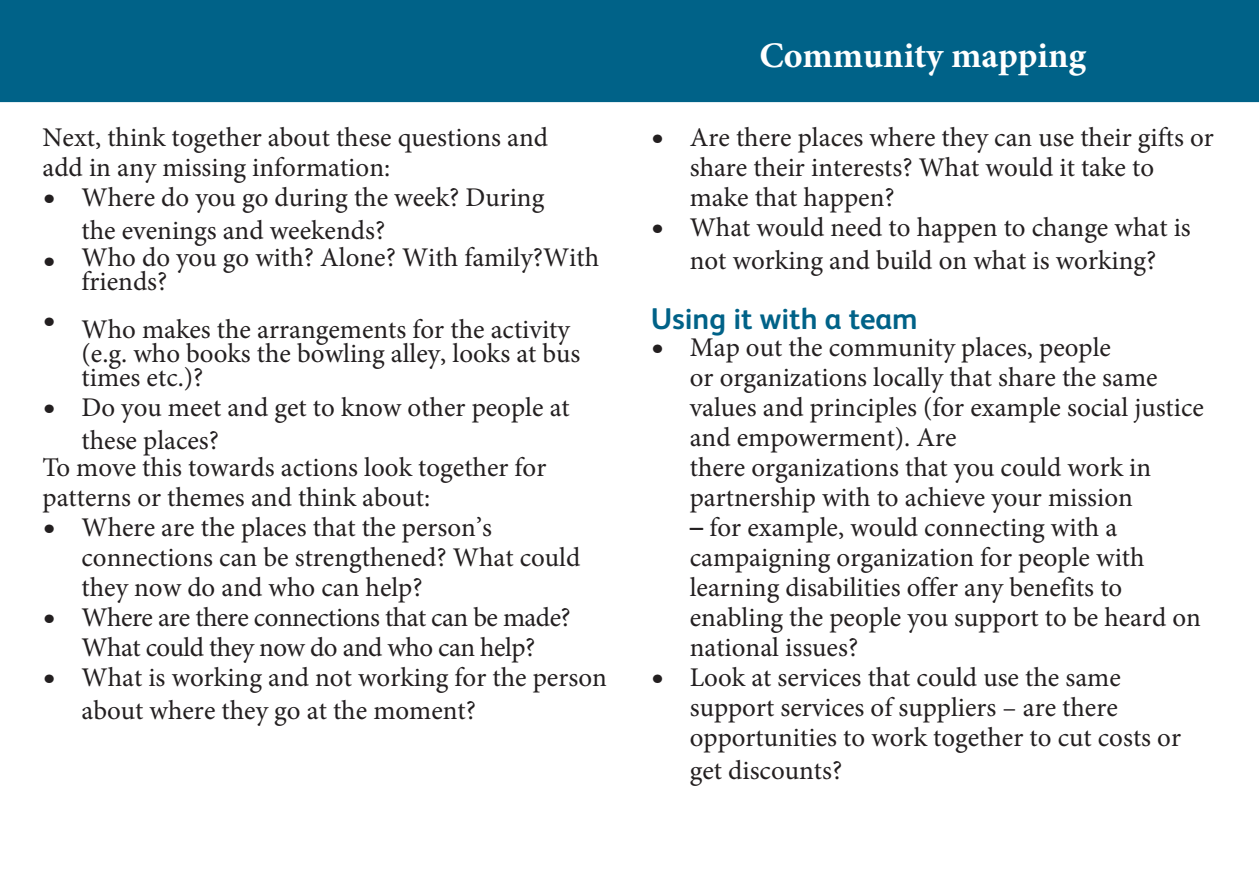
<style>
.page{position:relative;width:1259px;height:885px;background:#fff}
.page>*{position:absolute;margin:0;border:0;box-sizing:border-box;transform-origin:0 0}
.heading1{font:700 36px "Minion Pro";color:#fff}
.subheading{font:700 30px "FS Albert";color:#006288}
.bullets{font:27px/30px "Minion Pro";color:#231f20}
.text{font:27px/30px "Minion Pro";color:#231f20}
.bullets-2{font:27px/30px "Minion Pro";letter-spacing:-.02em;color:#231f20;text-align:center}
.bullets-3{font:27px "FS Albert";color:#231f20}
.s1{font-family:"FS Albert"}
</style>
<div class="page">
<div style="left:0;top:0;width:1259px;height:102px;background:#006288"></div>
<p class="text" style="left:43px;top:122px;width:507px">Next, think together about these questions and add in any missing information:</p>
<p class="bullets" style="left:82px;top:181px;width:464px;line-height:32.4px;text-indent:-39px"><span class="s1">•</span> Where do you go during the week? During the evenings and weekends?</p>
<p class="bullets-3" style="left:43px;top:241px;width:15px">•</p>
<p class="bullets" style="left:82px;top:245px;width:519px;line-height:24px">Who do you go with? Alone? With family?With friends?</p>
<p class="bullets" style="left:82px;top:317px;width:500px;line-height:24px">Who makes the arrangements for the activity (e.g. who books the bowling alley, looks at bus times etc.)?</p>
<p class="bullets" style="left:82px;top:391px;width:490px;line-height:32.4px;text-indent:-39px"><span class="s1">•</span> Do you meet and get to know other people at these places?</p>
<p class="text" style="left:43px;top:452px;width:505px">To move this towards actions look together for patterns or themes and think about:</p>
<p class="bullets" style="left:82px;top:512px;width:500px;text-indent:-39px"><span class="s1">•</span> Where are the places that the person’s connections can be strengthened? What could they now do and who can help?</p>
<p class="bullets-2" style="left:43px;top:602px;width:530px"><span class="s1">•</span> Where are there connections that can be made?<br>What could they now do and who can help?</p>
<p class="bullets" style="left:82px;top:661px;width:527px;line-height:32.4px;text-indent:-39px"><span class="s1">•</span> What is working and not working for the person about where they go at the moment?</p>
<p class="bullets-3" style="left:43px;top:301px;width:15px">•</p>
<p class="heading1" style="left:759px;top:30px;width:328px">Community mapping</p>
<p class="bullets" style="left:690px;top:122px;width:525px;text-indent:-39px"><span class="s1">•</span> Are there places where they can use their gifts or share their interests? What would it take to make that happen?</p>
<p class="bullets" style="left:651px;top:211px;width:541px;line-height:32.4px;text-align:center"><span class="s1">•</span> What would need to happen to change what is not working and build on what is working?</p>
<p class="subheading" style="left:651px;top:298px;width:268px">Using it with a team</p>
<p class="bullets" style="left:690px;top:332px;width:516px;text-indent:-39px"><span class="s1">•</span> Map out the community places, people<br>or organizations locally that share the same values and principles (for example social justice and empowerment). Are<br>there organizations that you could work in partnership with to achieve your mission</p>
<p class="bullets" style="left:690px;top:512px;width:513px"><span class="s1">–</span> for example, would connecting with a campaigning organization for people with learning disabilities offer any benefits to enabling the people you support to be heard on national issues?</p>
<p class="bullets" style="left:690px;top:662px;width:493px;text-indent:-39px"><span class="s1">•</span> Look at services that could use the same support services of suppliers – are there opportunities to work together to cut costs or</p>
<p class="bullets" style="left:690px;top:755px;width:154px">get discounts?</p>
</div>
